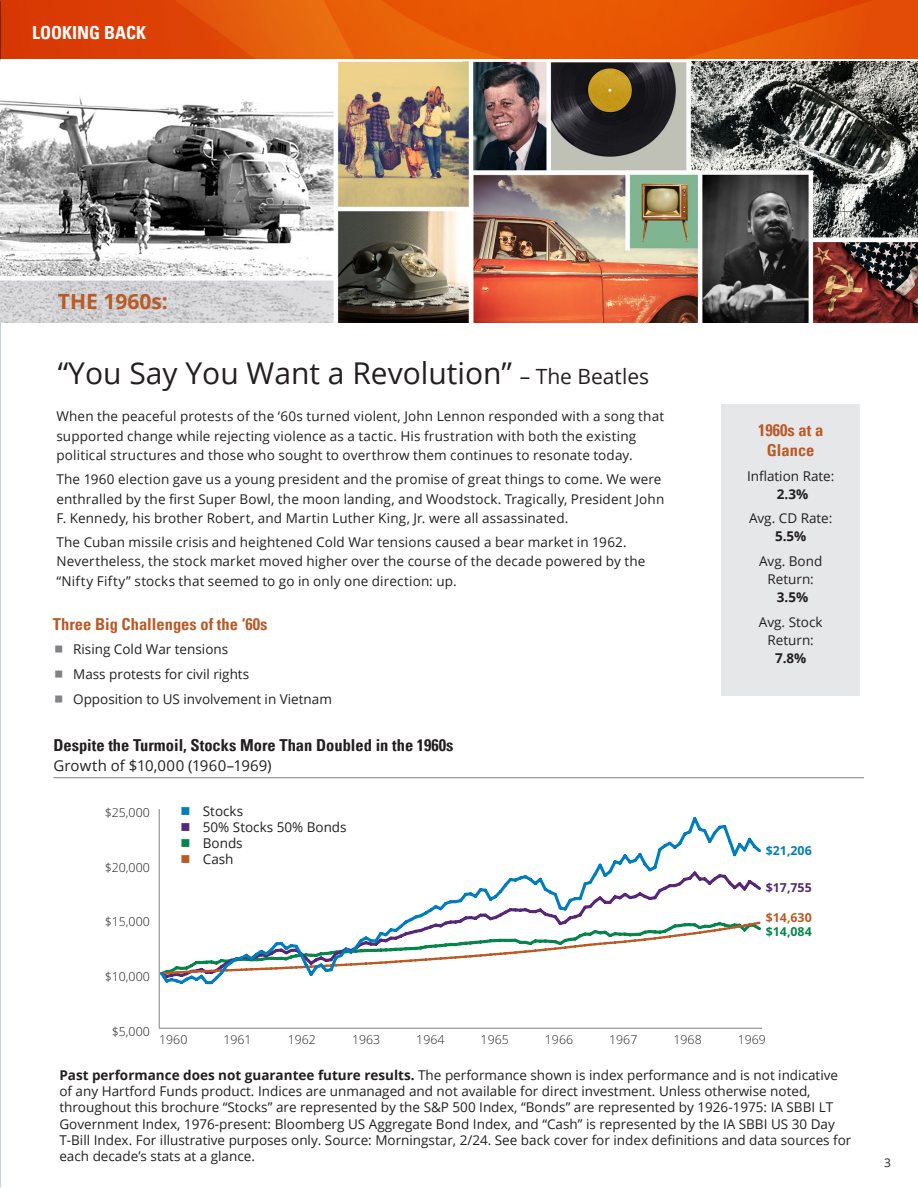
<style>
.page{position:relative;width:918px;height:1188px;background:#fff}
.page>*{position:absolute;margin:0;border:0;box-sizing:border-box;transform-origin:0 0}
.t1{font:30px "Open Sans";color:#231f20}
.h2_Date{font:700 21px "Open Sans";color:#b95a27}
.t2{font:700 condensed 18px "Univers LT Pro";color:#fff}
.t3{font:700 condensed 16.5px "Univers LT Pro";color:#231f20}
.t4{font:700 condensed 16.5px/19.8px "Univers LT Pro";color:#b95a27;text-align:center}
.t5{font:15px "Open Sans";letter-spacing:.015em;color:#231f20}
.Body_copy{font:13.5px/19.5px "Open Sans";color:#231f20}
.t6{font:300 12.3px "Open Sans";color:#231f20}
.t7{font:300 12.3px "Open Sans";color:#211e1e}
.t8{font:700 12.3px/14.5px "Open Sans";color:#b95a27}
.t9{font:700 12.3px "Open Sans";color:#007dbc}
.t10{font:700 12.3px "Open Sans";color:#562777}
.t11{font:12px "Open Sans";color:#231f20}
.s1{font-size:21px}
.s2{color:#007dbc}
.s3{color:#562777}
.s4{color:#05854b}
.s5{color:#b95a27}
.s6{font-weight:700}
</style>
<div class="page">
<hr style="left:159px;top:1028px;width:603px;height:1px;background:#808285">
<hr style="left:159px;top:809px;width:1px;height:219px;background:#808285">
<svg style="left:158px;top:814px;width:603px;height:173px"></svg>
<hr style="left:53px;top:777px;width:811px;height:1px;background:#808285">
<div style="left:721px;top:404px;width:139px;height:292px;background:#e6e7e9"></div>
<img style="left:0;top:61px;width:918px;height:261px">
<svg style="left:0;top:0;width:918px;height:58px;background:#e45205"></svg>
<svg style="left:190px;top:816px;width:14px;height:1px"></svg>
<p class="t2" style="left:32px;top:21px;width:116px">LOOKING BACK</p>
<h2 class="h2_Date" style="left:58px;top:286px;width:111px">THE 1960s:</h2>
<p class="t1" style="left:58px;top:353px;width:593px">“You Say You Want a Revolution” <span class="s1">– The Beatles</span></p>
<p class="Body_copy" style="left:56px;top:406px;width:609px">When the peaceful protests of the ‘60s turned violent, John Lennon responded with a song that supported change while rejecting violence as a tactic. His frustration with both the existing political structures and those who sought to overthrow them continues to resonate today.</p>
<p class="Body_copy" style="left:56px;top:469px;width:609px">The 1960 election gave us a young president and the promise of great things to come. We were enthralled by the first Super Bowl, the moon landing, and Woodstock. Tragically, President John<br>F. Kennedy, his brother Robert, and Martin Luther King, Jr. were all assassinated.</p>
<p class="Body_copy" style="left:56px;top:532px;width:591px">The Cuban missile crisis and heightened Cold War tensions caused a bear market in 1962.<br>Nevertheless, the stock market moved higher over the course of the decade powered by the “Nifty Fifty” stocks that seemed to go in only one direction: up.</p>
<p class="t4" style="left:53px;top:614px;width:216px">Three Big Challenges of the ‘60s</p>
<p class="Body_copy" style="left:73px;top:639px;width:157px">Rising Cold War tensions</p>
<p class="Body_copy" style="left:73px;top:664px;width:178px">Mass protests for civil rights</p>
<p class="Body_copy" style="left:73px;top:689px;width:260px">Opposition to US involvement in Vietnam</p>
<p class="t3" style="left:53px;top:735px;width:402px">Despite the Turmoil, Stocks More Than Doubled in the 1960s</p>
<p class="t5" style="left:53px;top:755px;width:220px">Growth of $10,000 (1960–1969)</p>
<p class="t7" style="left:105px;top:804px;width:47px">$25,000</p>
<p class="t7" style="left:105px;top:859px;width:47px">$20,000</p>
<p class="t7" style="left:105px;top:914px;width:47px">$15,000</p>
<p class="t7" style="left:105px;top:968px;width:47px">$10,000</p>
<p class="Body_copy" style="left:180px;top:801px;width:64px"><span class="s2">■</span> Stocks</p>
<p class="Body_copy" style="left:180px;top:817px;width:168px"><span class="s3">■</span> 50% Stocks 50% Bonds</p>
<p class="Body_copy" style="left:180px;top:833px;width:64px"><span class="s4">■</span> Bonds</p>
<p class="Body_copy" style="left:180px;top:849px;width:55px"><span class="s5">■</span> Cash</p>
<p class="t4" style="left:758px;top:420px;width:67px">1960s at a<br>Glance</p>
<p class="Body_copy" style="left:747px;top:466px;width:89px;line-height:18px;text-align:center">Inflation Rate:<br><span class="s6">2.3%</span></p>
<p class="Body_copy" style="left:749px;top:509px;width:85px;line-height:18px;text-align:center">Avg. CD Rate:<br><span class="s6">5.5%</span></p>
<p class="Body_copy" style="left:759px;top:552px;width:65px;line-height:18px;text-align:center">Avg. Bond<br>Return:<br><span class="s6">3.5%</span></p>
<p class="Body_copy" style="left:759px;top:613px;width:65px;line-height:18px;text-align:center">Avg. Stock<br>Return:<br><span class="s6">7.8%</span></p>
<p class="t9" style="left:766px;top:842px;width:47px">$21,206</p>
<p class="t10" style="left:766px;top:878px;width:47px">$17,755</p>
<p class="t8" style="left:766px;top:910px;width:47px">$14,630 <span class="s4">$14,084</span></p>
<p class="t7" style="left:112px;top:1023px;width:39px">$5,000</p>
<p class="t6" style="left:159px;top:1031px;width:30px">1960</p>
<p class="t6" style="left:223px;top:1031px;width:30px">1961</p>
<p class="t6" style="left:288px;top:1031px;width:30px">1962</p>
<p class="t6" style="left:352px;top:1031px;width:30px">1963</p>
<p class="t6" style="left:416px;top:1031px;width:30px">1964</p>
<p class="t6" style="left:481px;top:1031px;width:30px">1965</p>
<p class="t6" style="left:545px;top:1031px;width:30px">1966</p>
<p class="t6" style="left:609px;top:1031px;width:30px">1967</p>
<p class="t6" style="left:673px;top:1031px;width:30px">1968</p>
<p class="t6" style="left:738px;top:1031px;width:30px">1969</p>
<p class="Body_copy" style="left:59px;top:1067px;width:794px;line-height:16.2px"><span class="s6">Past performance does not guarantee future results.</span> The performance shown is index performance and is not indicative of any Hartford Funds product. Indices are unmanaged and not available for direct investment. Unless otherwise noted, throughout this brochure “Stocks” are represented by the S&amp;P 500 Index, “Bonds” are represented by 1926-1975: IA SBBI LT Government Index, 1976-present: Bloomberg US Aggregate Bond Index, and “Cash” is represented by the IA SBBI US 30 Day T-Bill Index. For illustrative purposes only. Source: Morningstar, 2/24. See back cover for index definitions and data sources for each decade’s stats at a glance.</p>
<p class="t11" style="left:884px;top:1154px;width:8px">3</p>
</div>
